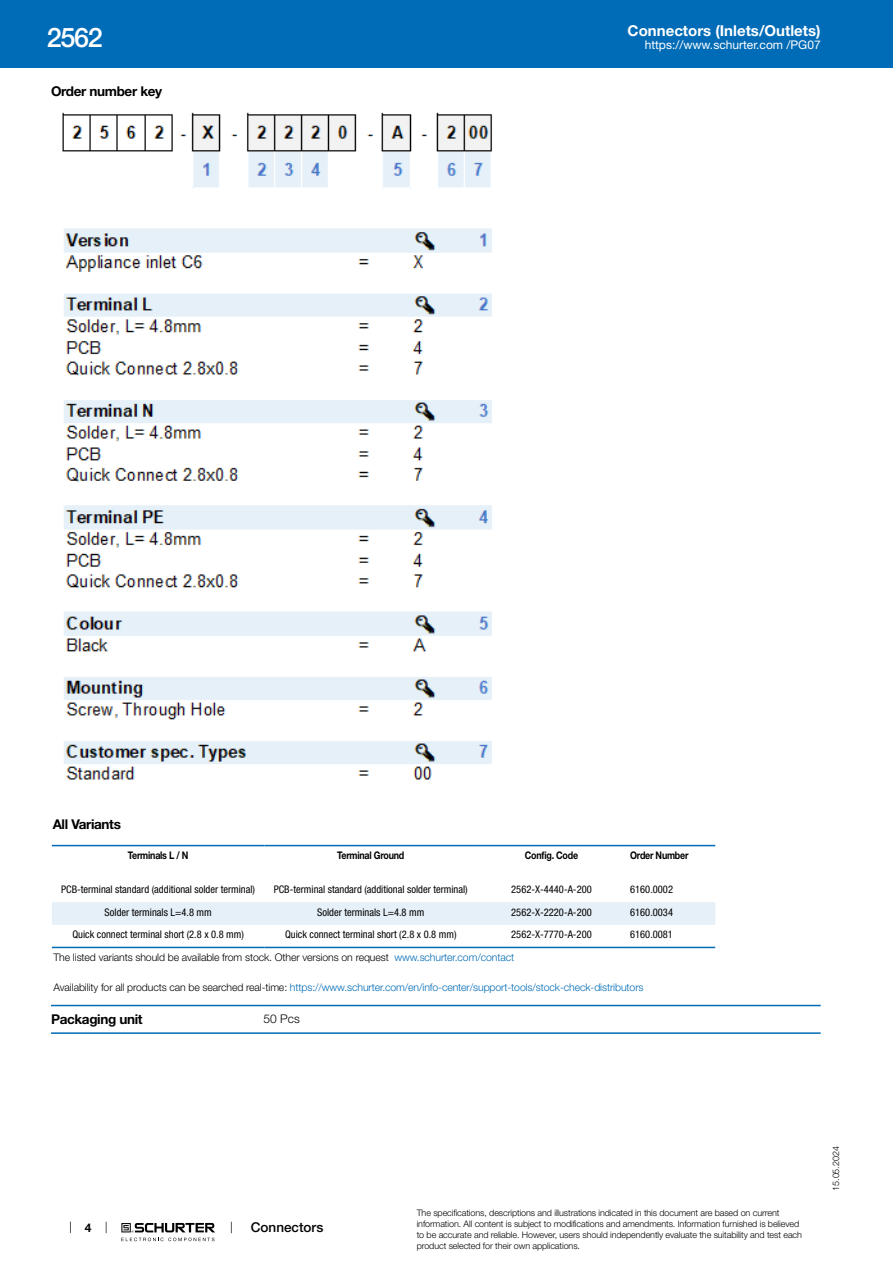
<style>
.page{position:relative;width:893px;height:1263px;background:#fff}
.page>*{position:absolute;margin:0;border:0;box-sizing:border-box;transform-origin:0 0}
.t1{font:500 27px "Helvetica Neue LT";color:#fff}
.t2{font:700 15px "Helvetica Neue LT";color:#fff}
.t3{font:700 13.5px "Helvetica Neue LT";letter-spacing:-.025em;color:#000}
.t4{font:500 13.5px "Helvetica Neue LT";color:#000}
.t5{font:12px "Helvetica Neue LT";color:#fff}
.t6{font:300 12px "Helvetica Neue LT";color:#000}
.t7{font:700 12px "Helvetica Neue LT";color:#000}
.t8{font:condensed 10.5px "Helvetica Neue LT";color:#000}
.t9{font:300 10.5px "Helvetica Neue LT";letter-spacing:-.01em;color:#006bb6}
.t10{font:300 10.5px "Helvetica Neue LT";letter-spacing:-.01em;color:#000}
.t11{font:700 10.5px "Helvetica Neue LT";letter-spacing:-.025em;color:#000;scale:.85 1}
.t12{font:300 9px/10.8px "Helvetica Neue LT";letter-spacing:-.01em;color:#000}
.s1{color:#006bb6}
.s2{color:#000}
</style>
<div class="page">
<svg style="left:70px;top:1221px;width:1px;height:12px"></svg>
<svg style="left:121px;top:1223px;width:94px;height:18px"></svg>
<div style="left:0;top:0;width:893px;height:68px;background:#006bb6"></div>
<img style="left:62px;top:112px;width:430px;height:668px">
<svg style="left:52px;top:846px;width:663px;height:103px"></svg>
<div style="left:52px;top:902px;width:663px;height:23px;background:#e6f0f8"></div>
<hr style="left:52px;top:845px;width:212px;height:1px;background:#006bb6">
<hr style="left:264px;top:845px;width:213px;height:1px;background:#006bb6">
<hr style="left:477px;top:845px;width:149px;height:1px;background:#006bb6">
<hr style="left:626px;top:845px;width:89px;height:1px;background:#006bb6">
<hr style="left:52px;top:947px;width:212px;height:1px;background:#006bb6">
<hr style="left:264px;top:947px;width:213px;height:1px;background:#006bb6">
<hr style="left:477px;top:947px;width:149px;height:1px;background:#006bb6">
<hr style="left:626px;top:947px;width:89px;height:1px;background:#006bb6">
<hr style="left:51px;top:1005px;width:770px;height:1px;background:#006bb6">
<hr style="left:51px;top:1032px;width:770px;height:2px;background:#006bb6">
<h1 class="t1" style="left:47px;top:21px;width:57px">2562</h1>
<h3 class="t3" style="left:51px;top:82px;width:113px">Order number key</h3>
<h2 class="t2" style="left:628px;top:21px;width:195px">Connectors (Inlets/Outlets)</h2>
<h3 class="t5" style="left:645px;top:38px;width:178px">https://www.schurter.com /PG07</h3>
<h3 class="t3" style="left:53px;top:815px;width:70px">All Variants</h3>
<p class="t11" style="left:128px;top:849px;width:73px">Terminals L / N</p>
<p class="t11" style="left:337px;top:849px;width:80px">Terminal Ground</p>
<p class="t11" style="left:525px;top:849px;width:64px">Config. Code</p>
<p class="t11" style="left:630px;top:849px;width:70px">Order Number</p>
<p class="t8" style="left:61px;top:883px;width:195px">PCB-terminal standard (additional solder terminal)</p>
<p class="t8" style="left:274px;top:883px;width:195px">PCB-terminal standard (additional solder terminal)</p>
<p class="t8" style="left:511px;top:883px;width:82px">2562-X-4440-A-200</p>
<p class="t8" style="left:630px;top:883px;width:44px">6160.0002</p>
<p class="t8" style="left:105px;top:906px;width:109px">Solder terminals L=4.8 mm</p>
<p class="t8" style="left:317px;top:906px;width:109px">Solder terminals L=4.8 mm</p>
<p class="t8" style="left:511px;top:906px;width:82px">2562-X-2220-A-200</p>
<p class="t8" style="left:630px;top:906px;width:44px">6160.0034</p>
<p class="t8" style="left:72px;top:928px;width:173px">Quick connect terminal short (2.8 x 0.8 mm)</p>
<p class="t8" style="left:285px;top:928px;width:173px">Quick connect terminal short (2.8 x 0.8 mm)</p>
<p class="t8" style="left:511px;top:928px;width:82px">2562-X-7770-A-200</p>
<p class="t8" style="left:630px;top:928px;width:44px">6160.0081</p>
<p class="t10" style="left:54px;top:951px;width:462px">The listed variants should be available from stock. Other versions on request <span class="s1">www.schurter.com/contact</span></p>
<p class="t9" style="left:54px;top:981px;width:591px"><span class="s2">Availability for all products can be searched real-time:</span> https://www.schurter.com/en/info-center/support-tools/stock-check-distributors</p>
<h3 class="t3" style="left:51px;top:1011px;width:93px">Packaging unit</h3>
<h3 class="t6" style="left:264px;top:1011px;width:38px">50 Pcs</h3>
<h3 class="t7" style="left:85px;top:1220px;width:8px">4</h3>
<h3 class="t4" style="left:251px;top:1219px;width:74px">Connectors</h3>
<p class="t12" style="left:417px;top:1207px;width:387px">The specifications, descriptions and illustrations indicated in this document are based on current information. All content is subject to modifications and amendments. Information furnished is believed to be accurate and reliable. However, users should independently evaluate the suitability and test each product selected for their own applications.</p>
<p class="t12" style="left:830px;top:1191px;width:46px;rotate:-90deg">15.05.2024</p>
</div>
